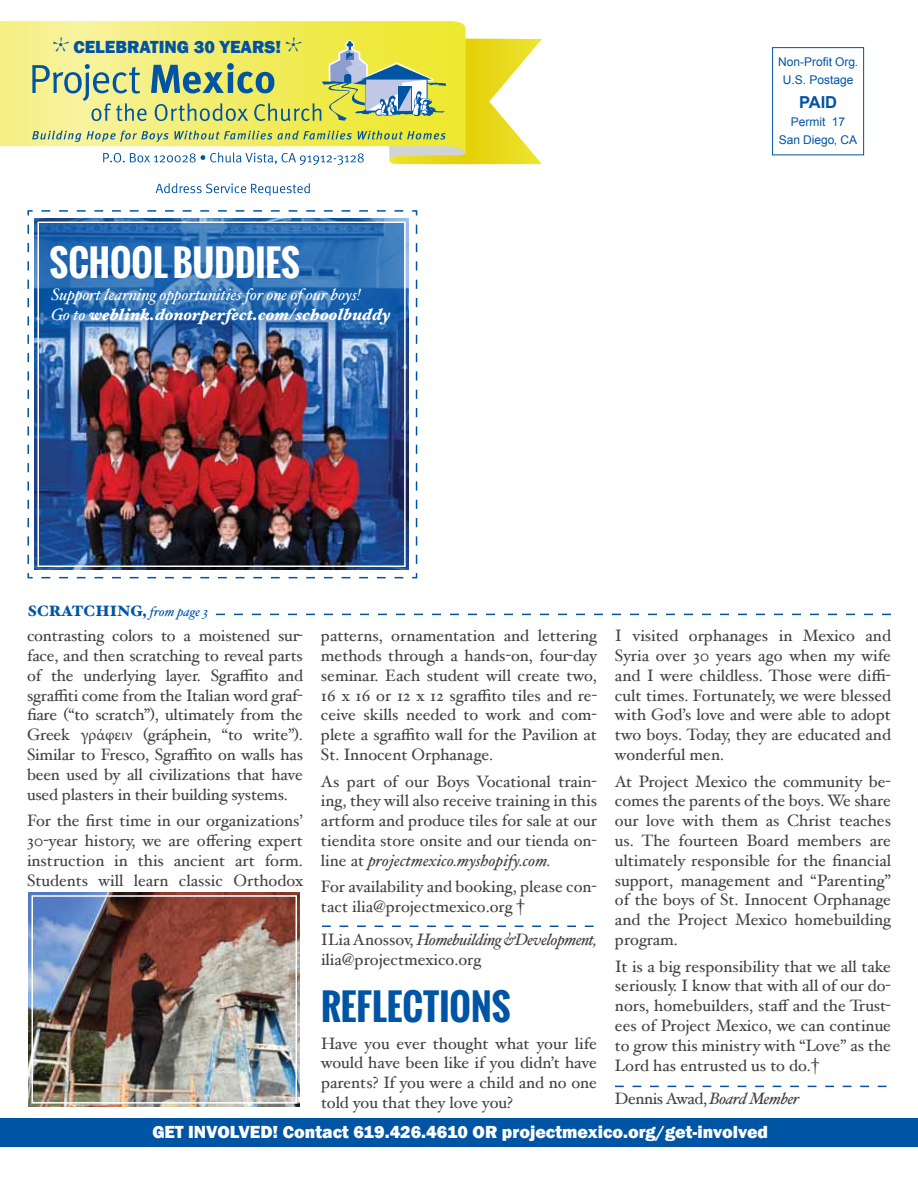
<style>
.page{position:relative;width:918px;height:1188px;background:#fff}
.page>*{position:absolute;margin:0;border:0;box-sizing:border-box;transform-origin:0 0}
.t1{font:700 36px "Oswald";color:#fff}
.t2{font:700 36px "Oswald";color:#0054a4}
.t3{font:800 18px "Franklin Gothic";color:#fff}
.t4{font:800 18px "Franklin Gothic";color:#0054a4}
.t5{font:16.5px/19.8px "Hoefler Text";color:#414042;text-align:justify}
.t6{font:italic 16.5px/19.8px "Hoefler Text";color:#fff}
.t7{font:16.5px "Hoefler Text";letter-spacing:-.025em;color:#414042}
.t8{font:700 16.5px "Arial";color:#0054a4}
.t9{font:900 15px "Hoefler Text";color:#0054a4}
.t10{font:12px/18px "Arial";color:#0054a4;text-align:center}
.s1{font-weight:900}
.s2{font-weight:400;font-style:italic;font-size:13.5px}
.s3{font-style:italic}
.s4{font-family:"Minion Pro"}
</style>
<div class="page">
<svg style="left:0;top:21px;width:466px;height:126px;background:#f3ee72"></svg>
<svg style="left:27px;top:210px;width:391px;height:369px"></svg>
<img style="left:29px;top:213px;width:385px;height:362px">
<div style="left:37px;top:222px;width:369px;height:345px;border:2px solid #fff"></div>
<svg style="left:156px;top:183px;width:154px;height:13px"></svg>
<img style="left:28px;top:892px;width:272px;height:215px">
<div style="left:31px;top:895px;width:266px;height:209px;border:2px solid #fff"></div>
<svg style="left:39px;top:223px;width:365px;height:127px;background:#3470b2"></svg>
<div style="left:0;top:1118px;width:918px;height:28px;background:#0054a4"></div>
<div style="left:772px;top:47px;width:92px;height:108px;background:#fff;border:1px solid #0054a4"></div>
<svg style="left:322px;top:926px;width:272px;height:1px"></svg>
<svg style="left:615px;top:1086px;width:271px;height:1px"></svg>
<svg style="left:216px;top:614px;width:675px;height:1px"></svg>
<svg style="left:32px;top:37px;width:510px;height:128px;background:#d6db80"></svg>
<p class="t4" style="left:73px;top:35px;width:209px">CELEBRATING 30 YEARS!</p>
<h1 class="t1" style="left:50px;top:236px;width:221px">SCHOOL BUDDIES</h1>
<p class="t6" style="left:51px;top:284px;width:341px">Support learning opportunities for one of our boys!<br>Go to <span class="s1">weblink.donorperfect.com/schoolbuddy</span></p>
<p class="t9" style="left:27px;top:602px;width:183px">SCRATCHING, <span class="s2">from page 3</span></p>
<p class="t10" style="left:778px;top:53px;width:81px">Non-Profit Org.<br>U.S. Postage</p>
<p class="t8" style="left:799px;top:91px;width:40px">PAID</p>
<p class="t10" style="left:779px;top:113px;width:80px">Permit 17<br>San Diego, CA</p>
<p class="t5" style="left:615px;top:626px;width:278px">I visited orphanages in Mexico and Syria over 30 years ago when my wife and I were childless. Those were diffi&shy;cult times. Fortunately, we were blessed with God’s love and were able to adopt two boys. Today, they are educated and wonderful men.</p>
<p class="t5" style="left:615px;top:771px;width:278px">At Project Mexico the community be&shy;comes the parents of the boys. We share our love with them as Christ teaches us. The fourteen Board members are ultimately responsible for the financial support, management and “Parenting” of the boys of St. Innocent Orphanage and the Project Mexico homebuilding program.</p>
<p class="t5" style="left:615px;top:956px;width:278px">It is a big responsibility that we all take seriously. I know that with all of our do&shy;nors, homebuilders, staff and the Trust&shy;ees of Project Mexico, we can continue to grow this ministry with “Love” as the Lord has entrusted us to do.†</p>
<p class="t7" style="left:615px;top:1089px;width:186px">Dennis Awad, <span class="s3">Board Member</span></p>
<p class="t3" style="left:152px;top:1120px;width:617px">GET INVOLVED! Contact 619.426.4610 OR projectmexico.org/get-involved</p>
<p class="t5" style="left:27px;top:626px;width:278px">contrasting colors to a moistened sur&shy;face, and then scratching to reveal parts of the underlying layer. Sgraffito and sgraffiti come from the Italian word graf&shy;fiare (“to scratch”), ultimately from the Greek <span class="s4">γράφειν</span> (gráphein, “to write”).<br>Similar to Fresco, Sgraffito on walls has been used by all civilizations that have used plasters in their building systems.</p>
<p class="t5" style="left:27px;top:811px;width:278px">For the first time in our organizations’ 30-year history, we are offering expert instruction in this ancient art form.<br>Students will learn classic Orthodox</p>
<p class="t5" style="left:321px;top:626px;width:278px">patterns, ornamentation and lettering methods through a hands-on, four-day seminar. Each student will create two, 16 x 16 or 12 x 12 sgraffito tiles and re&shy;ceive skills needed to work and com&shy;plete a sgraffito wall for the Pavilion at St. Innocent Orphanage.</p>
<p class="t5" style="left:321px;top:771px;width:278px">As part of our Boys Vocational train&shy;ing, they will also receive training in this artform and produce tiles for sale at our tiendita store onsite and our tienda on&shy;line at <span class="s3">projectmexico.myshopify.com.</span></p>
<p class="t5" style="left:321px;top:877px;width:278px">For availability and booking, please con&shy;tact ilia@projectmexico.org †</p>
<p class="t5" style="left:321px;top:930px;width:278px">ILia Anossov, <span class="s3">Homebuilding &amp;Development, </span>ilia@projectmexico.org</p>
<h1 class="t2" style="left:321px;top:980px;width:191px">REFLECTIONS</h1>
<p class="t5" style="left:321px;top:1033px;width:278px">Have you ever thought what your life would have been like if you didn’t have parents? If you were a child and no one told you that they love you?</p>
</div>
